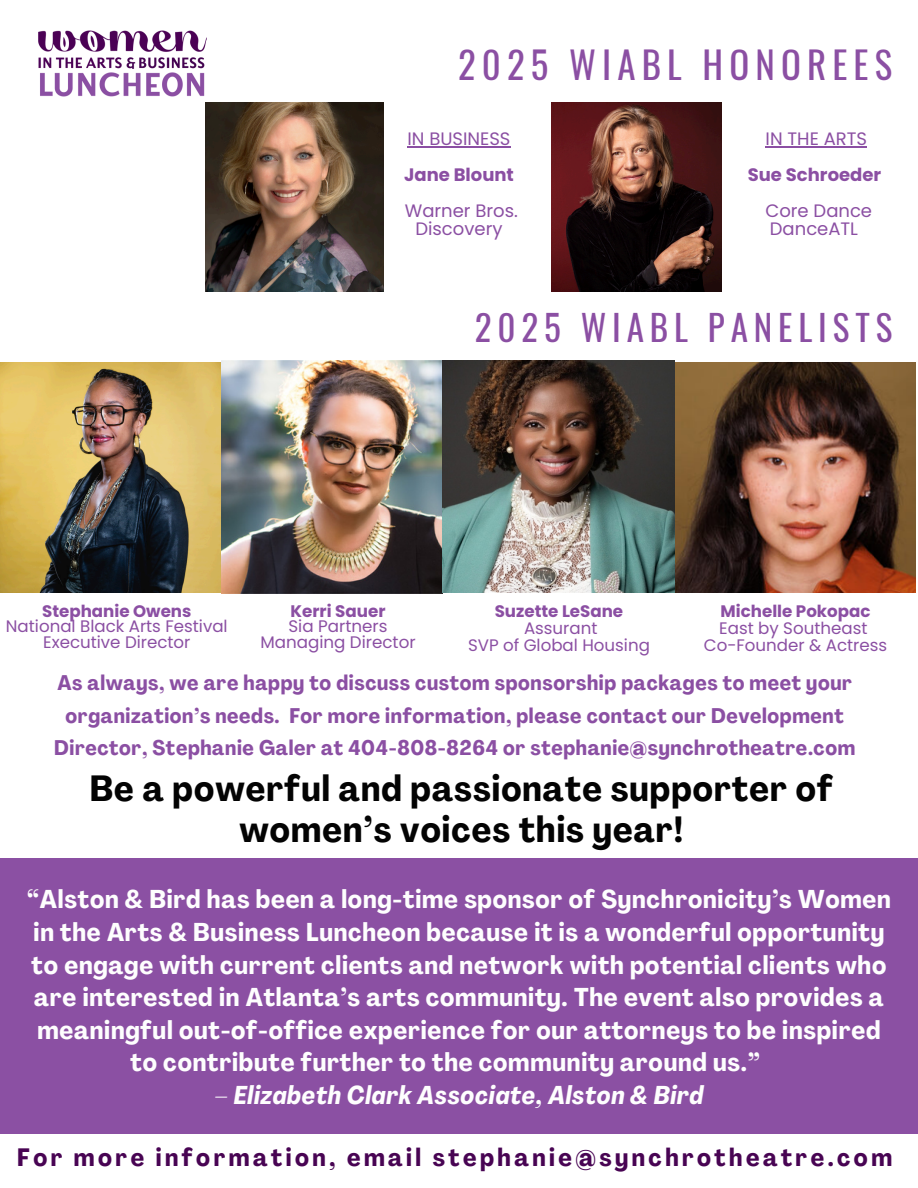
<style>
.page{position:relative;width:918px;height:1188px;background:#fff}
.page>*{position:absolute;margin:0;border:0;box-sizing:border-box;transform-origin:0 0}
.t1{font:36.9px "Oswald";letter-spacing:.165em;color:#8b4fa3}
.t2{font:700 condensed 35.85px/40.5px "Agrandir";letter-spacing:.03em;color:#030303;text-align:center}
.t3{font:35.1px "Oswald";letter-spacing:.165em;color:#8b4fa3}
.t4{font:700 condensed 25.5px "Agrandir";letter-spacing:.03em;color:#fefefe}
.t5{font:italic 700 condensed 25.5px "Agrandir";letter-spacing:.03em;color:#fefefe}
.t6{font:700 condensed 24.75px "Agrandir";letter-spacing:.14em;color:#480453}
.t7{font:700 condensed 20.85px/32.4px "Agrandir";letter-spacing:.03em;color:#8b4fa3;text-align:center}
.t8{font:18px/18px "Poppins";color:#8b4fa3;text-align:center}
.t9{font:700 18px "Poppins";color:#8b4fa3}
.t10{font:16.65px/15.8px "Poppins";color:#8b4fa3;text-align:center}
.t11{font:700 16.65px "Poppins";color:#8b4fa3}
</style>
<div class="page">
<div style="left:0;top:858px;width:918px;height:275px;background:#8b50a3"></div>
<img style="left:0;top:361px;width:916px;height:233px">
<img style="left:206px;top:103px;width:178px;height:189px">
<img style="left:551px;top:103px;width:170px;height:189px">
<img style="left:38px;top:30px;width:183px;height:84px">
<hr style="left:407px;top:146px;width:104px;height:1px;background:#8b4fa3">
<hr style="left:766px;top:146px;width:101px;height:1px;background:#8b4fa3">
<p class="t1" style="left:458px;top:36px;width:436px">2025 WIABL HONOREES</p>
<h6 class="t8" style="left:407px;top:130px;width:105px">IN BUSINESS</h6>
<p class="t9" style="left:404px;top:162px;width:111px">Jane Blount</p>
<p class="t8" style="left:405px;top:202px;width:115px">Warner Bros.<br>Discovery</p>
<h1 class="t8" style="left:766px;top:130px;width:103px">IN THE ARTS</h1>
<p class="t9" style="left:748px;top:162px;width:135px">Sue Schroeder</p>
<p class="t8" style="left:766px;top:202px;width:108px">Core Dance</p>
<p class="t8" style="left:770px;top:220px;width:90px">DanceATL</p>
<h6 class="t3" style="left:475px;top:301px;width:419px">2025 WIABL PANELISTS</h6>
<p class="t11" style="left:42px;top:599px;width:151px">Stephanie Owens</p>
<h5 class="t10" style="left:6px;top:619px;width:223px">National Black Arts Festival<br>Executive Director</h5>
<p class="t11" style="left:290px;top:599px;width:97px">Kerri Sauer</p>
<p class="t10" style="left:288px;top:619px;width:101px">Sia Partners</p>
<p class="t10" style="left:260px;top:634px;width:157px">Managing Director</p>
<p class="t11" style="left:495px;top:599px;width:130px">Suzette LeSane</p>
<p class="t10" style="left:524px;top:620px;width:75px">Assurant</p>
<p class="t10" style="left:468px;top:637px;width:183px">SVP of Global Housing</p>
<p class="t11" style="left:721px;top:599px;width:151px">Michelle Pokopac</p>
<p class="t10" style="left:719px;top:620px;width:150px">East by Southeast</p>
<p class="t10" style="left:704px;top:637px;width:185px">Co-Founder &amp; Actress</p>
<p class="t7" style="left:54px;top:669px;width:803px">As always, we are happy to discuss custom sponsorship packages to meet your organization’s needs. For more information, please contact our Development<br>Director, Stephanie Galer at 404-808-8264 or stephanie@synchrotheatre.com</p>
<h5 class="t2" style="left:90px;top:772px;width:745px">Be a powerful and passionate supporter of women’s voices this year!</h5>
<p class="t4" style="left:27px;top:889px;width:865px">“Alston &amp; Bird has been a long-time sponsor of Synchronicity’s Women</p>
<p class="t4" style="left:34px;top:922px;width:852px">in the Arts &amp; Business Luncheon because it is a wonderful opportunity</p>
<p class="t4" style="left:32px;top:954px;width:856px">to engage with current clients and network with potential clients who</p>
<p class="t4" style="left:34px;top:987px;width:851px">are interested in Atlanta’s arts community. The event also provides a</p>
<p class="t4" style="left:37px;top:1020px;width:845px">meaningful out-of-office experience for our attorneys to be inspired</p>
<p class="t4" style="left:131px;top:1052px;width:631px">to contribute further to the community around us.”</p>
<p class="t5" style="left:215px;top:1085px;width:490px">– Elizabeth Clark Associate, Alston &amp; Bird</p>
<h1 class="t6" style="left:17px;top:1148px;width:876px">For more information, email stephanie@synchrotheatre.com</h1>
</div>
